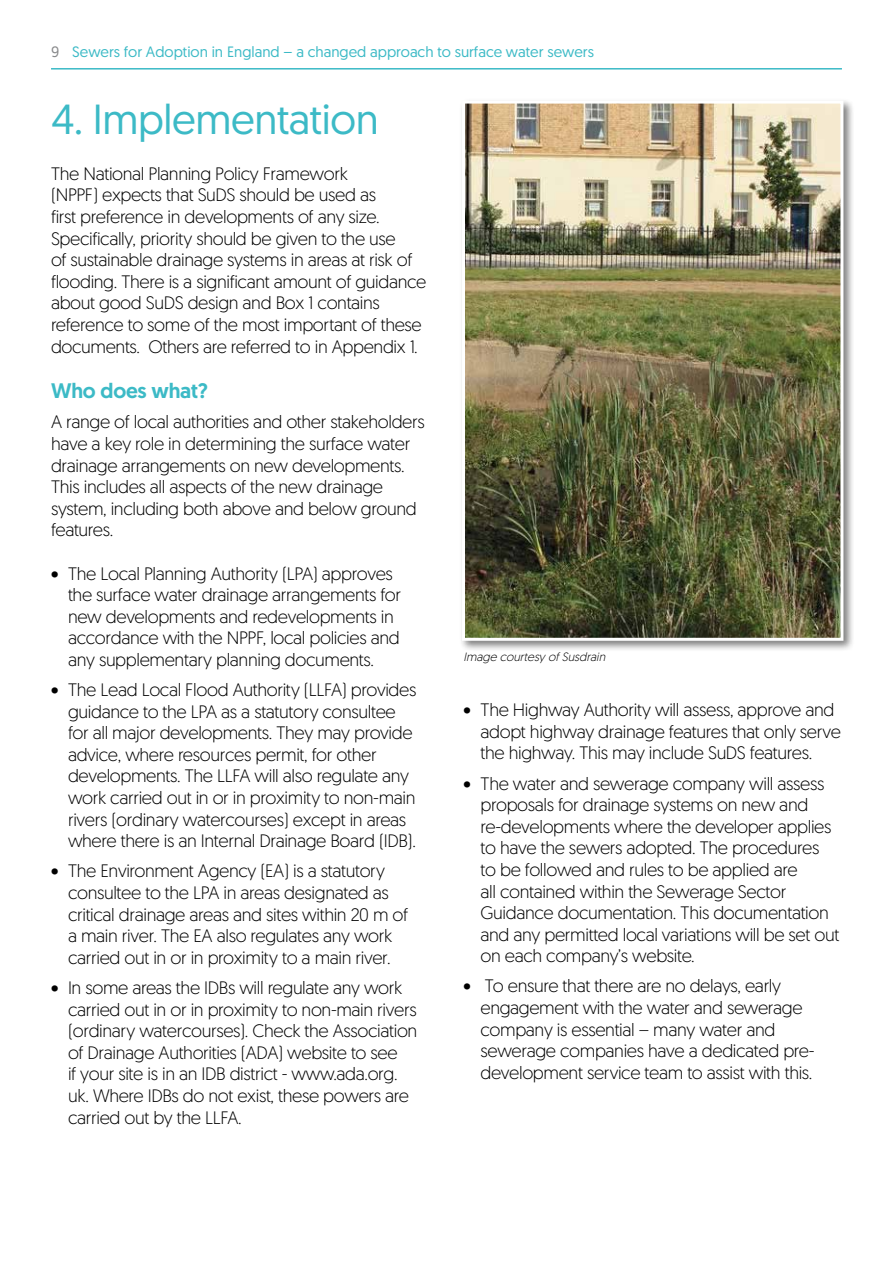
<style>
.page{position:relative;width:893px;height:1263px;background:#fff}
.page>*{position:absolute;margin:0;border:0;box-sizing:border-box;transform-origin:0 0}
.t1{font:42px "Geomanist";letter-spacing:-.01em;color:#3cbac6}
.t2{font:500 21px "Geomanist";letter-spacing:-.01em;color:#3cbac6}
.t3{font:300 18px/21.6px "Geomanist";letter-spacing:-.02em;color:#000}
.t4{font:15px "Geomanist";color:#3cbac6}
.t5{font:italic 300 12px "Geomanist";color:#000}
.s1{color:#868789}
</style>
<div class="page">
<hr style="left:51px;top:68px;width:791px;height:2px;background:#3cbac6">
<div style="left:459px;top:98px;width:395px;height:554px;background:#000;opacity:.5"></div>
<img style="left:466px;top:105px;width:373px;height:532px">
<div style="left:462px;top:101px;width:381px;height:540px;border:3px solid #fff"></div>
<p class="t4" style="left:51px;top:42px;width:544px"><span class="s1">9</span> Sewers for Adoption in England – a changed approach to surface water sewers</p>
<h1 class="t1" style="left:51px;top:92px;width:329px">4. Implementation</h1>
<p class="t3" style="left:51px;top:162px;width:377px">The National Planning Policy Framework<br>(NPPF) expects that SuDS should be used as<br>first preference in developments of any size.<br>Specifically, priority should be given to the use<br>of sustainable drainage systems in areas at risk of flooding. There is a significant amount of guidance about good SuDS design and Box 1 contains reference to some of the most important of these documents. Others are referred to in Appendix 1.</p>
<p class="t2" style="left:51px;top:377px;width:158px">Who does what?</p>
<p class="t3" style="left:51px;top:411px;width:375px">A range of local authorities and other stakeholders have a key role in determining the surface water drainage arrangements on new developments.<br>This includes all aspects of the new drainage system, including both above and below ground features.</p>
<p class="t3" style="left:68px;top:562px;width:335px;text-indent:-17px">• The Local Planning Authority (LPA) approves the surface water drainage arrangements for new developments and redevelopments in accordance with the NPPF, local policies and any supplementary planning documents.</p>
<p class="t3" style="left:68px;top:678px;width:350px;text-indent:-17px">• The Lead Local Flood Authority (LLFA) provides guidance to the LPA as a statutory consultee for all major developments. They may provide advice, where resources permit, for other developments. The LLFA will also regulate any work carried out in or in proximity to non-main rivers (ordinary watercourses) except in areas where there is an Internal Drainage Board (IDB).</p>
<p class="t3" style="left:68px;top:860px;width:342px;text-indent:-17px">• The Environment Agency (EA) is a statutory consultee to the LPA in areas designated as critical drainage areas and sites within 20 m of a main river. The EA also regulates any work carried out in or in proximity to a main river.</p>
<p class="t3" style="left:68px;top:976px;width:351px;text-indent:-17px">• In some areas the IDBs will regulate any work carried out in or in proximity to non-main rivers (ordinary watercourses). Check the Association of Drainage Authorities (ADA) website to see<br>if your site is in an IDB district - www.ada.org. uk. Where IDBs do not exist, these powers are carried out by the LLFA.</p>
<p class="t5" style="left:463px;top:649px;width:146px">Image courtesy ofSusdrain</p>
<p class="t3" style="left:480px;top:698px;width:362px;text-indent:-17px">• The Highway Authority will assess, approve and adopt highway drainage features that only serve the highway. This may include SuDS features.</p>
<p class="t3" style="left:480px;top:772px;width:360px;text-indent:-17px">• The water and sewerage company will assess proposals for drainage systems on new and re-developments where the developer applies to have the sewers adopted. The procedures to be followed and rules to be applied are<br>all contained within the Sewerage Sector Guidance documentation. This documentation and any permitted local variations will be set out on each company’s website.</p>
<p class="t3" style="left:480px;top:975px;width:336px;text-indent:-17px">• To ensure that there are no delays, early engagement with the water and sewerage company is essential – many water and sewerage companies have a dedicated pre&shy;development service team to assist with this.</p>
</div>
